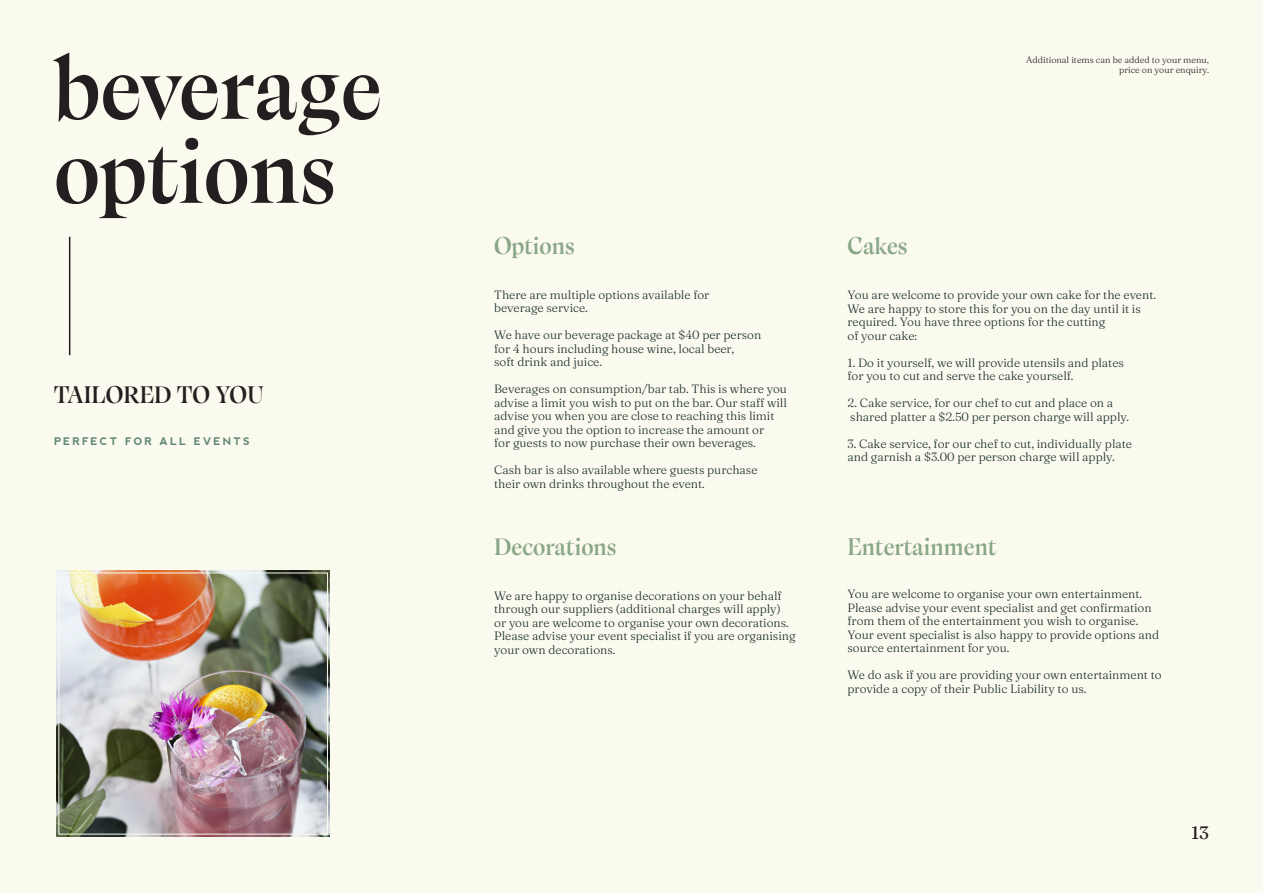
<style>
.page{position:relative;width:1263px;height:893px;background:#fbfaee}
.page>*{position:absolute;margin:0;border:0;box-sizing:border-box;transform-origin:0 0}
.Heading{font:600 90px "Calvino Grande Trial";color:#231f20}
.t1{font:600 24px "Calvino Grande Trial";color:#89a687}
.Subheading{font:600 24px "Calvino Grande Trial";color:#231f20}
.t2{font:900 18px "Fraunces 9 pt";color:#231f20}
.Text{font:900 12px/13.5px "Fraunces 9 pt";color:#182c2b}
.Perfect_For{font:700 10.5px "nevis";letter-spacing:.2em;color:#618774}
.t3{font:900 9px "Fraunces 9 pt";color:#231f20}
</style>
<div class="page">
<hr style="left:69px;top:237px;width:1px;height:118px;background:#231f20">
<img style="left:56px;top:570px;width:274px;height:267px">
<div style="left:58px;top:572px;width:270px;height:262px;border:1px solid #fbfaee"></div>
<p class="Heading" style="left:54px;top:21px;width:329px">beverage</p>
<p class="Heading" style="left:54px;top:105px;width:283px">options</p>
<p class="Subheading" style="left:54px;top:377px;width:211px">TAILORED TO YOU</p>
<p class="Perfect_For" style="left:54px;top:435px;width:197px">PERFECT FOR ALL EVENTS</p>
<p class="t3" style="left:1026px;top:52px;width:184px">Additional items can be added to your menu,</p>
<p class="t3" style="left:1119px;top:63px;width:91px">price on your enquiry.</p>
<p class="t1" style="left:494px;top:228px;width:82px">Options</p>
<p class="Text" style="left:494px;top:287px;width:217px">There are multiple options available for</p>
<p class="Text" style="left:494px;top:301px;width:95px">beverage service.</p>
<p class="Text" style="left:494px;top:328px;width:269px">We have our beverage package at $40 per person</p>
<p class="Text" style="left:494px;top:341px;width:241px">for 4 hours including house wine, local beer,</p>
<p class="Text" style="left:494px;top:355px;width:109px">soft drink and juice.</p>
<p class="Text" style="left:494px;top:382px;width:294px;text-align:justify">Beverages on consumption/bar tab. This is where you advise a limit you wish to put on the bar. Our staff will advise you when you are close to reaching this limit</p>
<p class="Text" style="left:494px;top:422px;width:272px">and give you the option to increase the amount or</p>
<p class="Text" style="left:494px;top:436px;width:263px">for guests to now purchase their own beverages.</p>
<p class="Text" style="left:494px;top:463px;width:265px">Cash bar is also available where guests purchase</p>
<p class="Text" style="left:494px;top:476px;width:212px">their own drinks throughout the event.</p>
<p class="t1" style="left:494px;top:529px;width:124px">Decorations</p>
<p class="Text" style="left:494px;top:588px;width:289px">We are happy to organise decorations on your behalf through our suppliers (additional charges will apply)</p>
<p class="Text" style="left:494px;top:615px;width:303px">or you are welcome to organise your own decorations.<br>Please advise your event specialist if you are organising your own decorations.</p>
<p class="t1" style="left:847px;top:228px;width:62px">Cakes</p>
<p class="Text" style="left:847px;top:288px;width:310px">You are welcome to provide your own cake for the event.<br>We are happy to store this for you on the day until it is required. You have three options for the cutting</p>
<p class="Text" style="left:847px;top:328px;width:71px">of your cake:</p>
<p class="Text" style="left:847px;top:355px;width:278px">1. Do it yourself, we will provide utensils and plates</p>
<p class="Text" style="left:847px;top:369px;width:227px">for you to cut and serve the cake yourself.</p>
<p class="Text" style="left:847px;top:396px;width:267px">2. Cake service, for our chef to cut and place on a</p>
<p class="Text" style="left:850px;top:409px;width:280px">shared platter a $2.50 per person charge will apply.</p>
<p class="Text" style="left:847px;top:436px;width:286px">3. Cake service, for our chef to cut, individually plate and garnish a $3.00 per person charge will apply.</p>
<p class="t1" style="left:847px;top:529px;width:150px">Entertainment</p>
<p class="Text" style="left:847px;top:587px;width:313px">You are welcome to organise your own entertainment.<br>Please advise your event specialist and get confirmation from them of the entertainment you wish to organise.<br>Your event specialist is also happy to provide options and source entertainment for you.</p>
<p class="Text" style="left:847px;top:668px;width:316px">We do ask if you are providing your own entertainment to provide a copy of their Public Liability to us.</p>
<h3 class="t2" style="left:1191px;top:819px;width:19px">13</h3>
</div>
